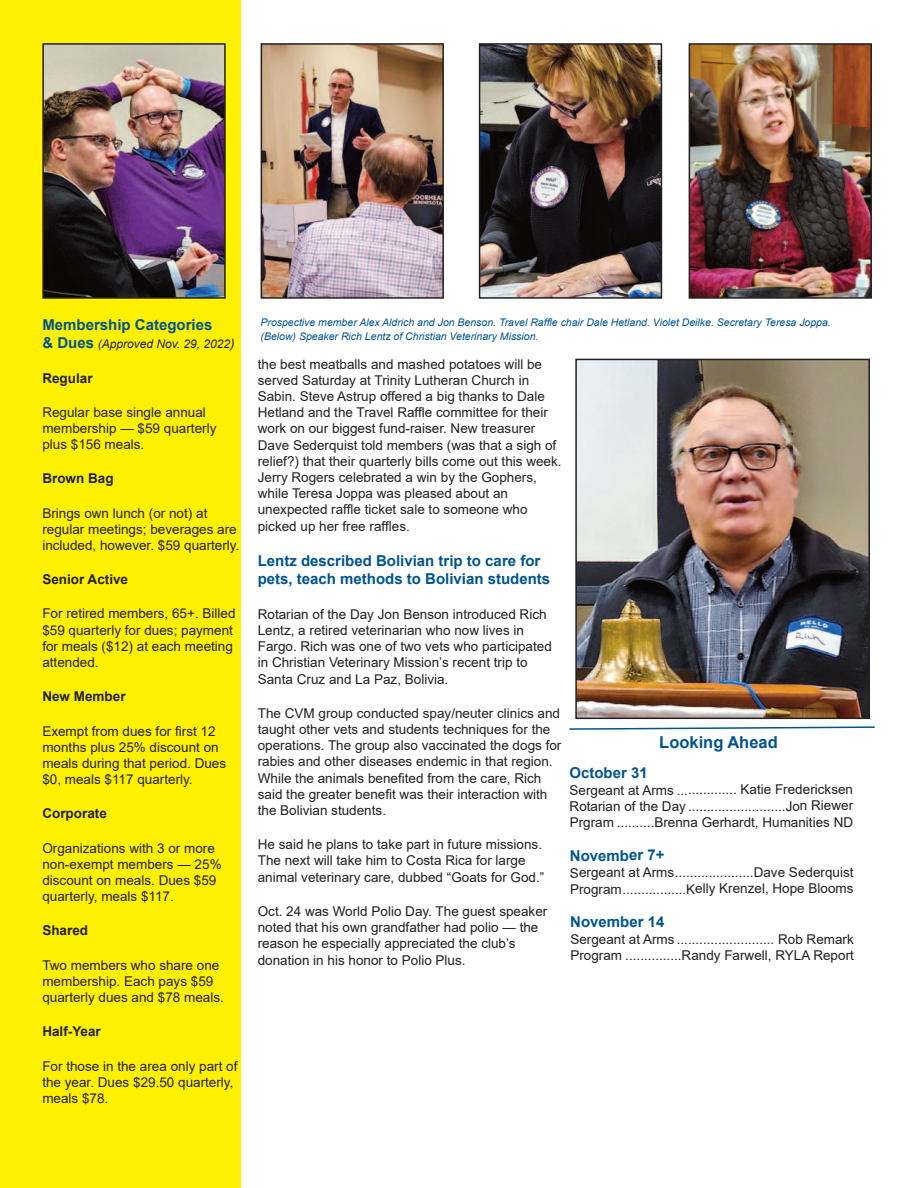
<style>
.page{position:relative;width:918px;height:1188px;background:#fff}
.page>*{position:absolute;margin:0;border:0;box-sizing:border-box;transform-origin:0 0}
.t1{font:700 16.5px "Arial";color:#00548e}
.t2{font:700 15px/18px "Arial";color:#00548e}
.t3{font:13.5px/16.2px "Arial";color:#231f20}
.t4{font:700 13.5px "Arial";color:#231f20}
.t5{font:italic 12px "Arial";color:#231f20}
.t6{font:italic 10.5px/13.5px "Arial";color:#00548e}
.s1{font-weight:700;font-style:normal;font-size:15px;color:#00548e}
.s2{font-size:13.5px}
</style>
<div class="page">
<div style="left:0;top:0;width:241px;height:1188px;background:#fff101"></div>
<svg style="left:569px;top:726px;width:306px;height:4px"></svg>
<img style="left:45px;top:46px;width:178px;height:250px">
<div style="left:42px;top:43px;width:184px;height:256px;border:2px solid #231f20"></div>
<img style="left:264px;top:46px;width:177px;height:250px">
<div style="left:261px;top:43px;width:183px;height:256px;border:2px solid #231f20"></div>
<img style="left:692px;top:46px;width:177px;height:250px">
<div style="left:689px;top:43px;width:183px;height:256px;border:2px solid #231f20"></div>
<img style="left:578px;top:362px;width:289px;height:354px">
<div style="left:575px;top:359px;width:295px;height:360px;border:2px solid #231f20"></div>
<img style="left:482px;top:46px;width:177px;height:250px">
<div style="left:479px;top:43px;width:183px;height:256px;border:2px solid #231f20"></div>
<p class="t2" style="left:42px;top:315px;width:172px">Membership Categories</p>
<p class="t5" style="left:42px;top:337px;width:194px"><span class="s1">&amp; Dues</span> (Approved Nov. 29, 2022<span class="s2">)</span></p>
<p class="t4" style="left:42px;top:370px;width:52px">Regular</p>
<p class="t3" style="left:42px;top:404px;width:176px">Regular base single annual membership — $59 quarterly plus $156 meals.</p>
<p class="t4" style="left:42px;top:471px;width:73px">Brown Bag</p>
<p class="t3" style="left:42px;top:505px;width:199px">Brings own lunch (or not) at regular meetings; beverages are included, however. $59 quarterly.</p>
<p class="t4" style="left:42px;top:572px;width:87px">Senior Active</p>
<p class="t3" style="left:42px;top:606px;width:195px">For retired members, 65+. Billed $59 quarterly for dues; payment for meals ($12) at each meeting attended.</p>
<p class="t4" style="left:42px;top:689px;width:85px">New Member</p>
<p class="t3" style="left:42px;top:723px;width:185px">Exempt from dues for first 12 months plus 25% discount on meals during that period. Dues $0, meals $117 quarterly.</p>
<p class="t4" style="left:42px;top:806px;width:66px">Corporate</p>
<p class="t3" style="left:42px;top:840px;width:181px">Organizations with 3 or more non-exempt members — 25% discount on meals. Dues $59 quarterly, meals $117.</p>
<p class="t4" style="left:42px;top:923px;width:47px">Shared</p>
<p class="t3" style="left:42px;top:957px;width:183px">Two members who share one membership. Each pays $59 quarterly dues and $78 meals.</p>
<p class="t4" style="left:42px;top:1024px;width:60px">Half-Year</p>
<p class="t3" style="left:42px;top:1058px;width:197px">For those in the area only part of the year. Dues $29.50 quarterly, meals $78.</p>
<p class="t6" style="left:261px;top:316px;width:572px">Prospective member Alex Aldrich and Jon Benson. Travel Raffle chair Dale Hetland. Violet Deilke. Secretary Teresa Joppa. (Below) Speaker Rich Lentz of Christian Veterinary Mission.</p>
<p class="t3" style="left:258px;top:356px;width:305px">the best meatballs and mashed potatoes will be served Saturday at Trinity Lutheran Church in Sabin. Steve Astrup offered a big thanks to Dale Hetland and the Travel Raffle committee for their work on our biggest fund-raiser. New treasurer Dave Sederquist told members (was that a sigh of relief?) that their quarterly bills come out this week.<br>Jerry Rogers celebrated a win by the Gophers, while Teresa Joppa was pleased about an unexpected raffle ticket sale to someone who picked up her free raffles.</p>
<p class="t2" style="left:258px;top:552px;width:294px">Lentz described Bolivian trip to care for pets, teach methods to Bolivian students</p>
<p class="t3" style="left:258px;top:606px;width:296px">Rotarian of the Day Jon Benson introduced Rich Lentz, a retired veterinarian who now lives in Fargo. Rich was one of two vets who participated in Christian Veterinary Mission’s recent trip to Santa Cruz and La Paz, Bolivia.</p>
<p class="t3" style="left:258px;top:705px;width:305px">The CVM group conducted spay/neuter clinics and taught other vets and students techniques for the operations. The group also vaccinated the dogs for rabies and other diseases endemic in that region.<br>While the animals benefited from the care, Rich said the greater benefit was their interaction with the Bolivian students.</p>
<p class="t3" style="left:258px;top:836px;width:288px">He said he plans to take part in future missions.<br>The next will take him to Costa Rica for large animal veterinary care, dubbed “Goats for God.”</p>
<p class="t3" style="left:258px;top:903px;width:291px">Oct. 24 was World Polio Day. The guest speaker noted that his own grandfather had polio — the reason he especially appreciated the club’s donation in his honor to Polio Plus.</p>
<p class="t1" style="left:659px;top:733px;width:120px">Looking Ahead</p>
<p class="t2" style="left:569px;top:764px;width:80px">October 31</p>
<p class="t3" style="left:570px;top:782px;width:285px;text-align:justify">Sergeant at Arms ................ Katie Fredericksen Rotarian of the Day ..........................Jon Riewer Prgram ..........Brenna Gerhardt, Humanities ND</p>
<p class="t2" style="left:570px;top:846px;width:96px">November 7+</p>
<p class="t3" style="left:570px;top:864px;width:285px">Sergeant at Arms.....................Dave Sederquist<br>Program.................Kelly Krenzel, Hope Blooms</p>
<p class="t2" style="left:570px;top:913px;width:96px">November 14</p>
<p class="t3" style="left:570px;top:931px;width:285px">Sergeant at Arms .......................... Rob Remark<br>Program ...............Randy Farwell, RYLA Report</p>
</div>
